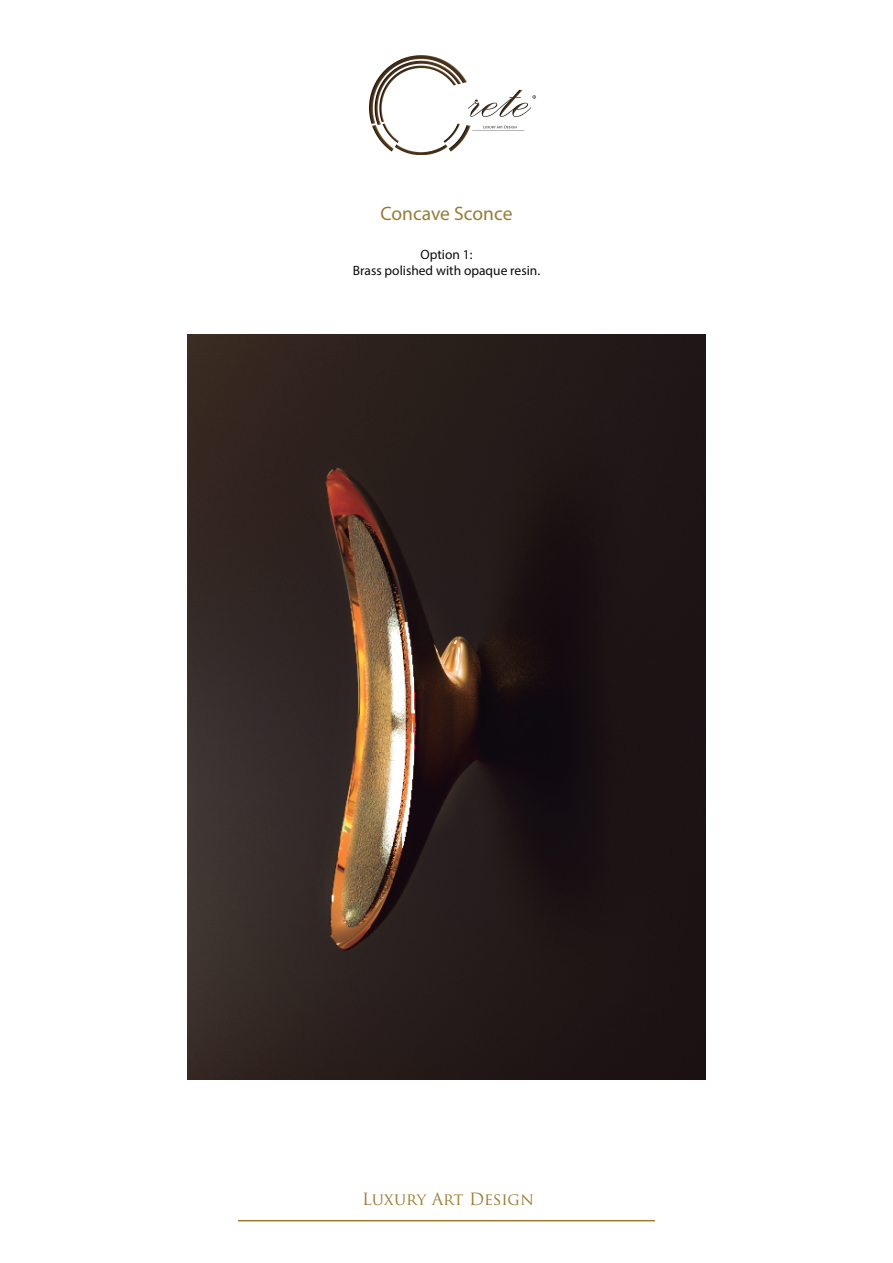
<style>
.page{position:relative;width:893px;height:1263px;background:#fff}
.page>*{position:absolute;margin:0;border:0;box-sizing:border-box;transform-origin:0 0}
.t1{font:19.5px "Myriad Pro";color:#987c36}
.t2{font:16.5px "Trajan Pro";letter-spacing:-.005em;color:#9b7b2d}
.t3{font:13.5px/16.2px "Myriad Pro";color:#0b090c;text-align:center}
</style>
<div class="page">
<hr style="left:238px;top:1220px;width:417px;height:1px;background:#9b7b2d">
<img style="left:369px;top:55px;width:167px;height:100px">
<img style="left:187px;top:334px;width:519px;height:746px">
<h1 class="t1" style="left:380px;top:201px;width:133px">Concave Sconce</h1>
<p class="t3" style="left:353px;top:246px;width:189px">Option 1:<br>Brass polished with opaque resin.</p>
<p class="t2" style="left:362px;top:1189px;width:173px">Luxury Art Design</p>
</div>
